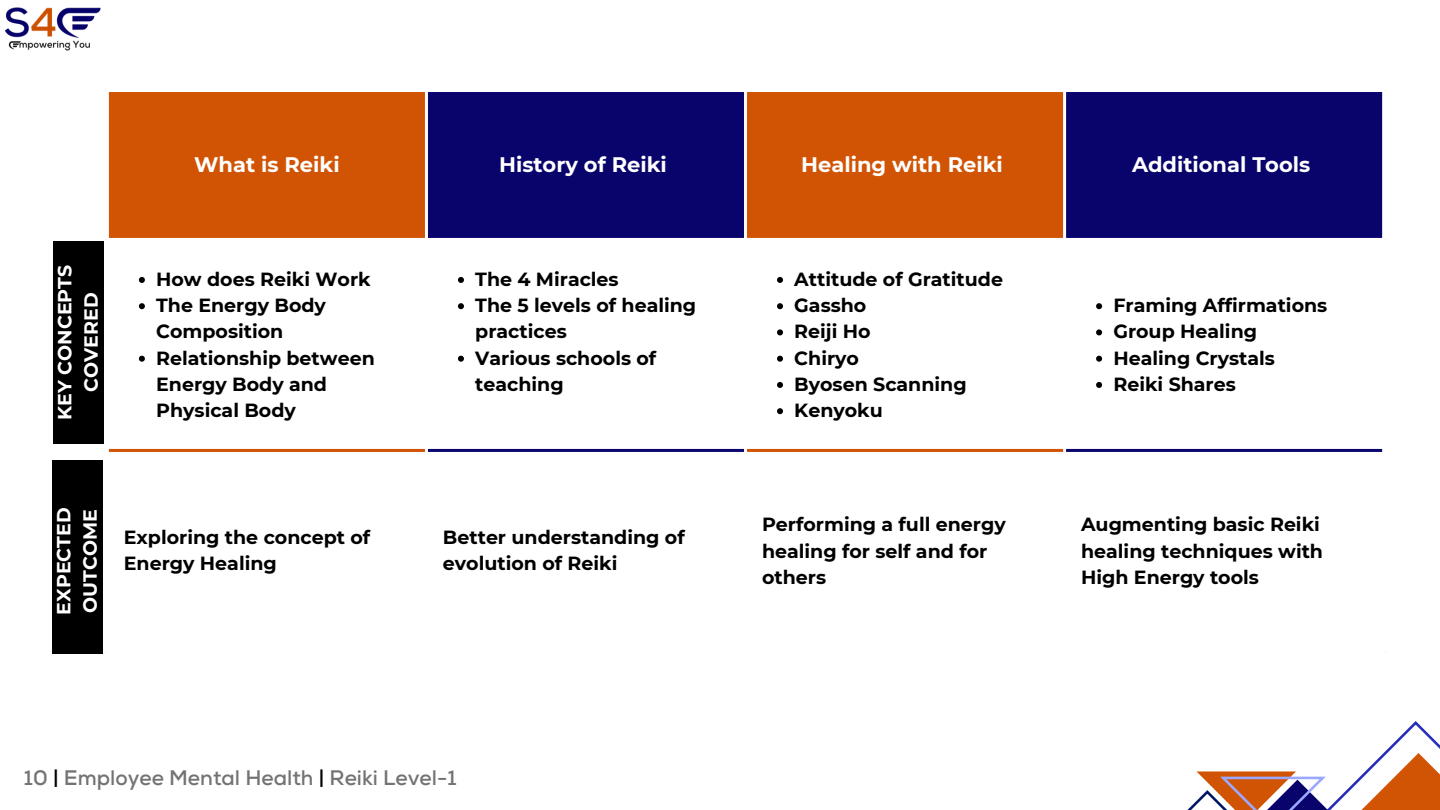
<style>
.page{position:relative;width:1440px;height:810px;background:#fff}
.page>*{position:absolute;margin:0;border:0;box-sizing:border-box;transform-origin:0 0}
.t1{font:700 21px "Montserrat";color:#fff}
.t2{font:700 21px "Nexa";color:#737373}
.t3{font:700 19px/26.2px "Montserrat";color:#000}
.t4{font:700 19px/26.2px "Montserrat";color:#fff;text-align:center}
.s1{color:#000}
</style>
<div class="page">
<svg style="left:1187px;top:721px;width:253px;height:89px"></svg>
<img style="left:5px;top:7px;width:96px;height:44px">
<div style="left:109px;top:92px;width:316px;height:146px;background:#d15404"></div>
<svg style="left:428px;top:92px;width:954px;height:146px;background:#4b1e48"></svg>
<svg style="left:139px;top:277px;width:6px;height:6px"></svg>
<svg style="left:139px;top:303px;width:6px;height:6px"></svg>
<svg style="left:139px;top:356px;width:6px;height:6px"></svg>
<svg style="left:458px;top:277px;width:6px;height:6px"></svg>
<svg style="left:458px;top:303px;width:6px;height:6px"></svg>
<svg style="left:458px;top:356px;width:6px;height:6px"></svg>
<svg style="left:777px;top:277px;width:6px;height:6px"></svg>
<svg style="left:777px;top:303px;width:6px;height:6px"></svg>
<svg style="left:777px;top:329px;width:6px;height:6px"></svg>
<svg style="left:777px;top:356px;width:6px;height:6px"></svg>
<svg style="left:777px;top:382px;width:6px;height:6px"></svg>
<svg style="left:777px;top:408px;width:6px;height:6px"></svg>
<svg style="left:1096px;top:303px;width:6px;height:6px"></svg>
<svg style="left:1096px;top:329px;width:6px;height:6px"></svg>
<svg style="left:1096px;top:356px;width:6px;height:6px"></svg>
<svg style="left:1096px;top:382px;width:6px;height:6px"></svg>
<hr style="left:744px;top:92px;width:3px;height:558px;background:#fff">
<hr style="left:1063px;top:92px;width:3px;height:558px;background:#fff">
<hr style="left:109px;top:449px;width:316px;height:3px;background:#d15404">
<hr style="left:747px;top:449px;width:316px;height:3px;background:#d15404">
<hr style="left:428px;top:449px;width:316px;height:3px;background:#09046b">
<hr style="left:1066px;top:449px;width:316px;height:3px;background:#09046b">
<div style="left:53px;top:241px;width:51px;height:202px;background:#000"></div>
<div style="left:52px;top:460px;width:51px;height:193px;background:#000"></div>
<h1 class="t1" style="left:194px;top:151px;width:147px">What is Reiki</h1>
<h1 class="t1" style="left:499px;top:151px;width:169px">History of Reiki</h1>
<p class="t1" style="left:801px;top:151px;width:203px">Healing with Reiki</p>
<p class="t1" style="left:1132px;top:151px;width:180px">Additional Tools</p>
<p class="t4" style="left:52px;top:420px;width:156px;rotate:-90deg">KEY CONCEPTS<br>COVERED</p>
<p class="t3" style="left:156px;top:266px;width:216px">How does Reiki Work</p>
<p class="t3" style="left:156px;top:292px;width:171px">The Energy Body<br>Composition</p>
<p class="t3" style="left:156px;top:345px;width:220px">Relationship between<br>Energy Body and<br>Physical Body</p>
<p class="t4" style="left:51px;top:615px;width:109px;text-align:left;rotate:-90deg">EXPECTED<br>OUTCOME</p>
<p class="t3" style="left:124px;top:524px;width:248px">Exploring the concept of</p>
<p class="t3" style="left:124px;top:551px;width:154px">Energy Healing</p>
<p class="t3" style="left:475px;top:266px;width:145px">The 4 Miracles</p>
<p class="t3" style="left:475px;top:292px;width:223px">The 5 levels of healing practices</p>
<p class="t3" style="left:475px;top:345px;width:183px">Various schools of teaching</p>
<p class="t3" style="left:443px;top:524px;width:243px">Better understanding of</p>
<p class="t3" style="left:443px;top:551px;width:176px">evolution of Reiki</p>
<p class="t3" style="left:794px;top:266px;width:210px">Attitude of Gratitude</p>
<p class="t3" style="left:794px;top:292px;width:74px">Gassho</p>
<p class="t3" style="left:794px;top:319px;width:78px">Reiji Ho</p>
<p class="t3" style="left:794px;top:345px;width:66px">Chiryo</p>
<p class="t3" style="left:794px;top:371px;width:174px">Byosen Scanning</p>
<p class="t3" style="left:794px;top:397px;width:90px">Kenyoku</p>
<p class="t3" style="left:762px;top:512px;width:245px">Performing a full energy</p>
<p class="t3" style="left:762px;top:538px;width:227px">healing for self and for</p>
<p class="t3" style="left:762px;top:564px;width:66px">others</p>
<p class="t3" style="left:1113px;top:292px;width:215px">Framing Affirmations</p>
<p class="t3" style="left:1113px;top:319px;width:145px">Group Healing</p>
<p class="t3" style="left:1113px;top:345px;width:163px">Healing Crystals</p>
<p class="t3" style="left:1113px;top:371px;width:124px">Reiki Shares</p>
<p class="t3" style="left:1081px;top:512px;width:240px">Augmenting basic Reiki</p>
<p class="t3" style="left:1081px;top:538px;width:244px">healing techniques with</p>
<p class="t3" style="left:1081px;top:564px;width:179px">High Energy tools</p>
<p class="t2" style="left:24px;top:766px;width:434px">10 <span class="s1">|</span> Employee Mental Health <span class="s1">|</span> Reiki Level-1</p>
</div>
